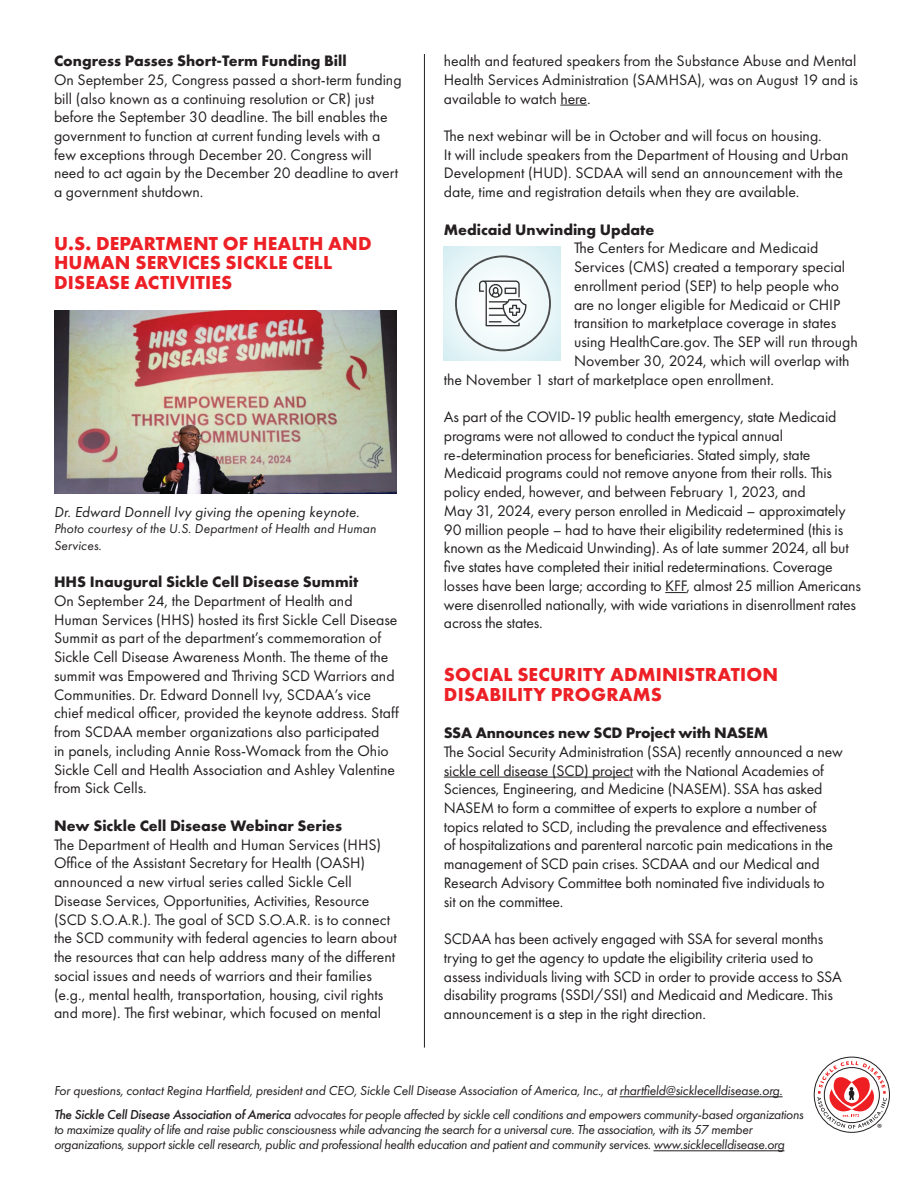
<style>
.page{position:relative;width:918px;height:1188px;background:#fff}
.page>*{position:absolute;margin:0;border:0;box-sizing:border-box;transform-origin:0 0}
.t1{font:700 19.5px/19.5px "Futura PT";letter-spacing:.01em;color:#ed2026}
.t2{font:15.75px/18.8px "Futura PT";color:#231f20}
.t3{font:700 15.75px "Futura PT";color:#231f20}
.t4{font:italic 15px "Futura PT";letter-spacing:.01em;color:#231f20}
.t5{font:italic 13.5px/24px "Futura PT";letter-spacing:-.02em;color:#231f20}
.t6{font:italic 13.5px/16.5px "Futura PT";letter-spacing:.01em;color:#231f20}
.t7{font:11.85px "Myriad Pro";color:#231f20}
.s1{font-weight:500}
</style>
<div class="page">
<svg style="left:814px;top:1057px;width:76px;height:76px"></svg>
<div style="left:814px;top:1057px;width:76px;height:76px;border:1px solid #231f20;border-radius:50%"></div>
<svg style="left:817px;top:1061px;width:70px;height:68px"></svg>
<svg style="left:560px;top:105px;width:27px;height:1px"></svg>
<svg style="left:665px;top:592px;width:22px;height:1px"></svg>
<hr style="left:444px;top:777px;width:189px;height:1px;background:#231f20">
<hr style="left:619px;top:1096px;width:164px;height:1px;background:#231f20">
<hr style="left:653px;top:1150px;width:131px;height:1px;background:#231f20">
<hr style="left:424px;top:54px;width:1px;height:994px;background:#231f20">
<img style="left:54px;top:310px;width:342px;height:183px">
<div style="left:444px;top:246px;width:117px;height:115px;background:#e2f3f6"></div>
<svg style="left:455px;top:255px;width:96px;height:96px"></svg>
<p class="t3" style="left:54px;top:51px;width:294px">Congress Passes Short-Term Funding Bill</p>
<p class="t2" style="left:54px;top:70px;width:349px">On September 25, Congress passed a short-term funding bill (also known as a continuing resolution or CR) just before the September 30 deadline. The bill enables the government to function at current funding levels with a few exceptions through December 20. Congress will need to act again by the December 20 deadline to avert a government shutdown.</p>
<p class="t1" style="left:54px;top:233px;width:319px">U.S. DEPARTMENT OF HEALTH AND<br>HUMAN SERVICES SICKLE CELL<br>DISEASE ACTIVITIES</p>
<p class="t4" style="left:54px;top:503px;width:307px">Dr. Edward Donnell Ivy giving the opening keynote.</p>
<p class="t6" style="left:54px;top:520px;width:324px">Photo courtesy of the U.S. Department of Health and Human<br>Services.</p>
<p class="t3" style="left:54px;top:572px;width:306px">HHS Inaugural Sickle Cell Disease Summit</p>
<p class="t2" style="left:54px;top:591px;width:346px">On September 24, the Department of Health and Human Services (HHS) hosted its first Sickle Cell Disease Summit as part of the department’s commemoration of Sickle Cell Disease Awareness Month. The theme of the summit was Empowered and Thriving SCD Warriors and Communities. Dr. Edward Donnell Ivy, SCDAA’s vice chief medical officer, provided the keynote address. Staff from SCDAA member organizations also participated<br>in panels, including Annie Ross-Womack from the Ohio Sickle Cell and Health Association and Ashley Valentine from Sick Cells.</p>
<p class="t3" style="left:54px;top:816px;width:290px">New Sickle Cell Disease Webinar Series</p>
<p class="t2" style="left:54px;top:835px;width:344px">The Department of Health and Human Services (HHS)<br>Office of the Assistant Secretary for Health (OASH) announced a new virtual series called Sickle Cell Disease Services, Opportunities, Activities, Resource (SCD S.O.A.R.). The goal of SCD S.O.A.R. is to connect the SCD community with federal agencies to learn about the resources that can help address many of the different social issues and needs of warriors and their families (e.g., mental health, transportation, housing, civil rights and more). The first webinar, which focused on mental</p>
<p class="t2" style="left:444px;top:51px;width:416px;text-align:justify">health and featured speakers from the Substance Abuse and Mental Health Services Administration (SAMHSA), was on August 19 and is available to watch here.</p>
<p class="t2" style="left:444px;top:126px;width:406px">The next webinar will be in October and will focus on housing.<br>It will include speakers from the Department of Housing and Urban Development (HUD). SCDAA will send an announcement with the date, time and registration details when they are available.</p>
<p class="t3" style="left:444px;top:219px;width:212px">Medicaid Unwinding Update</p>
<p class="t2" style="left:574px;top:239px;width:246px">The Centers for Medicare and Medicaid</p>
<p class="t2" style="left:574px;top:258px;width:273px">Services (CMS) created a temporary special</p>
<p class="t2" style="left:574px;top:276px;width:267px">enrollment period (SEP) to help people who</p>
<p class="t2" style="left:574px;top:295px;width:268px">are no longer eligible for Medicaid or CHIP</p>
<p class="t2" style="left:574px;top:314px;width:264px">transition to marketplace coverage in states</p>
<p class="t2" style="left:574px;top:332px;width:285px">using HealthCare.gov. The SEP will run through</p>
<p class="t2" style="left:574px;top:351px;width:277px">November 30, 2024, which will overlap with</p>
<p class="t2" style="left:444px;top:370px;width:332px">the November 1 start of marketplace open enrollment.</p>
<p class="t2" style="left:444px;top:407px;width:419px">As part of the COVID-19 public health emergency, state Medicaid programs were not allowed to conduct the typical annual re-determination process for beneficiaries. Stated simply, state Medicaid programs could not remove anyone from their rolls. This policy ended, however, and between February 1, 2023, and<br>May 31, 2024, every person enrolled in Medicaid – approximately 90 million people – had to have their eligibility redetermined (this is known as the Medicaid Unwinding). As of late summer 2024, all but five states have completed their initial redeterminations. Coverage losses have been large; according to KFF, almost 25 million Americans were disenrolled nationally, with wide variations in disenrollment rates across the states.</p>
<p class="t1" style="left:444px;top:664px;width:336px">SOCIAL SECURITY ADMINISTRATION<br>DISABILITY PROGRAMS</p>
<p class="t3" style="left:444px;top:723px;width:326px">SSA Announces new SCD Project with NASEM</p>
<p class="t2" style="left:444px;top:742px;width:400px">The Social Security Administration (SSA) recently announced a new sickle cell disease (SCD) project with the National Academies of Sciences, Engineering, and Medicine (NASEM). SSA has asked NASEM to form a committee of experts to explore a number of topics related to SCD, including the prevalence and effectiveness of hospitalizations and parenteral narcotic pain medications in the management of SCD pain crises. SCDAA and our Medical and Research Advisory Committee both nominated five individuals to<br>sit on the committee.</p>
<p class="t2" style="left:444px;top:930px;width:400px">SCDAA has been actively engaged with SSA for several months trying to get the agency to update the eligibility criteria used to assess individuals living with SCD in order to provide access to SSA disability programs (SSDI/SSI) and Medicaid and Medicare. This announcement is a step in the right direction.</p>
<p class="t5" style="left:54px;top:1079px;width:751px">For questions, contact Regina Hartfield, president and CEO, Sickle Cell Disease Association of America, Inc., at rhartfield@sicklecelldisease.org.<br><span class="s1">The Sickle Cell Disease Association of America</span> advocates for people affected by sickle cell conditions and empowers community-based organizations</p>
<p class="t5" style="left:54px;top:1122px;width:732px;line-height:15px">to maximize quality of life and raise public consciousness while advancing the search for a universal cure. The association, with its 57 member organizations, support sickle cell research, public and professional health education and patient and community services. www.sicklecelldisease.org</p>
<p class="t7" style="left:877px;top:1121px;width:6px">®</p>
</div>
